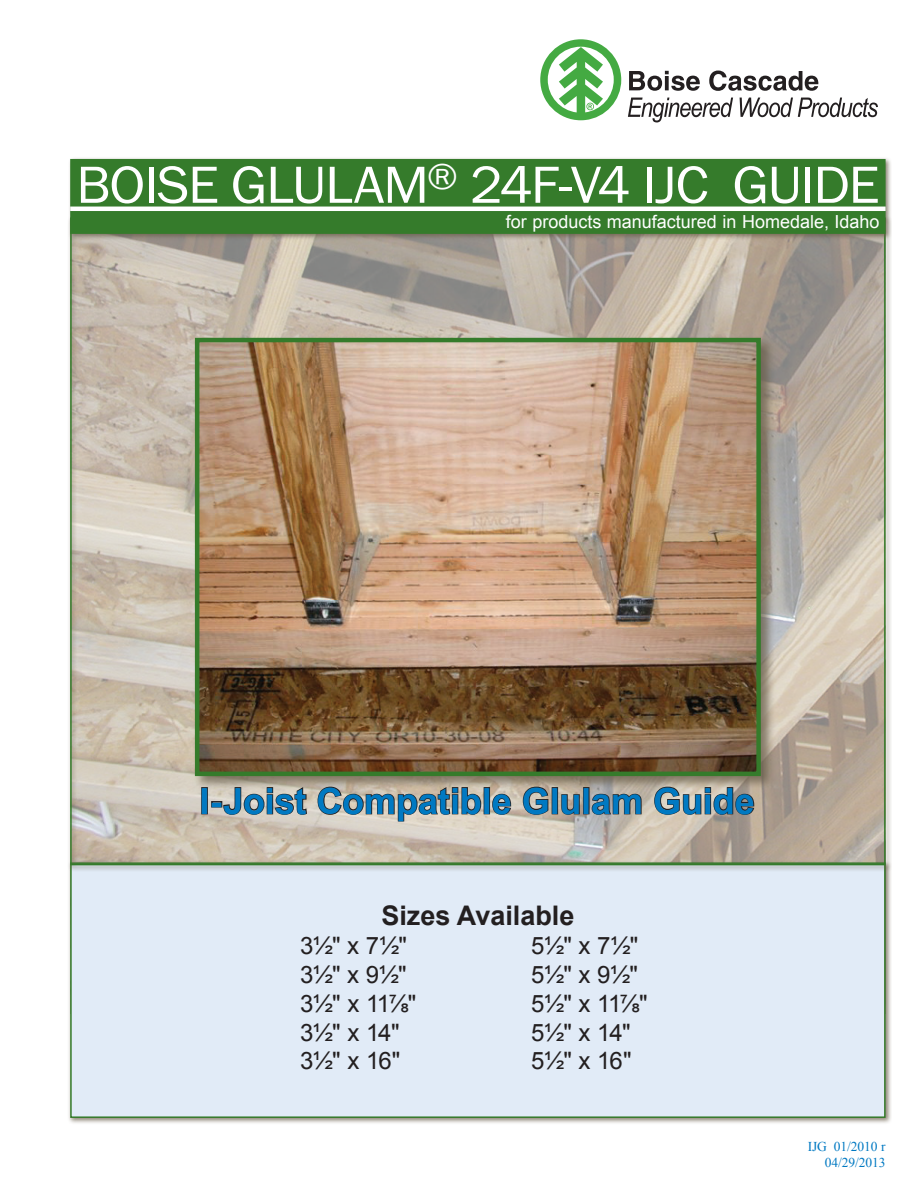
<style>
.page{position:relative;width:918px;height:1188px;background:#fff}
.page>*{position:absolute;margin:0;border:0;box-sizing:border-box;transform-origin:0 0}
.t1{font:54px "Franklin Gothic";letter-spacing:-.025em;color:#fff;scale:1.05 1}
.t2{font:700 36px "Arial";letter-spacing:-.005em;color:#0079c2}
.t3{font:700 27px "Arial";color:#231f20}
.t4{font:24px "Arial";letter-spacing:-.02em;color:#231f20}
.t5{font:18px "Arial";color:#fff}
.t6{font:13.5px/16.2px "Times New Roman";letter-spacing:-.005em;color:#0079c2;text-align:right}
</style>
<div class="page">
<div style="left:68px;top:860px;width:824px;height:264px;background:#685d49;opacity:.75"></div>
<div style="left:71px;top:863px;width:814px;height:254px;background:#e1ebf7"></div>
<div style="left:68px;top:215px;width:824px;height:657px;background:#685d49;opacity:.75"></div>
<div style="left:193px;top:336px;width:582px;height:455px;background:#685d49;opacity:.75"></div>
<img style="left:200px;top:343px;width:556px;height:428px">
<div style="left:195px;top:338px;width:566px;height:438px;border:4px solid #357b2b"></div>
<div style="left:201px;top:787px;width:7px;height:27px;border:2px solid #231f20"></div>
<div style="left:211px;top:801px;width:11px;height:7px;border:2px solid #231f20"></div>
<svg style="left:223px;top:786px;width:85px;height:30px;background:#a8a299"></svg>
<svg style="left:317px;top:786px;width:165px;height:36px;background:#ada498"></svg>
<div style="left:484px;top:787px;width:6px;height:27px;border:2px solid #231f20"></div>
<svg style="left:491px;top:793px;width:21px;height:23px"></svg>
<svg style="left:522px;top:786px;width:27px;height:30px"></svg>
<div style="left:552px;top:787px;width:6px;height:27px;border:2px solid #231f20"></div>
<svg style="left:561px;top:793px;width:20px;height:23px"></svg>
<div style="left:583px;top:787px;width:7px;height:27px;border:2px solid #231f20"></div>
<svg style="left:591px;top:793px;width:51px;height:23px"></svg>
<svg style="left:653px;top:786px;width:102px;height:30px;background:#9c9389"></svg>
<div style="left:68px;top:156px;width:824px;height:85px;background:#685d49;opacity:.75"></div>
<div style="left:70px;top:159px;width:816px;height:75px;background:#357b2b"></div>
<hr style="left:70px;top:207px;width:816px;height:4px;background:#fff">
<svg style="left:629px;top:71px;width:71px;height:20px"></svg>
<svg style="left:709px;top:71px;width:109px;height:20px"></svg>
<svg style="left:628px;top:98px;width:105px;height:24px"></svg>
<svg style="left:740px;top:98px;width:138px;height:19px"></svg>
<svg style="left:540px;top:39px;width:81px;height:81px"></svg>
<p class="t1" style="left:76px;top:151px;width:767px">BOISE GLULAM<sup>®</sup> 24F-V4 IJC GUIDE</p>
<p class="t5" style="left:506px;top:210px;width:375px">for products manufactured in Homedale, Idaho</p>
<p class="t2" style="left:199px;top:777px;width:557px">I-Joist Compatible Glulam Guide</p>
<p class="t3" style="left:381px;top:897px;width:195px">Sizes Available</p>
<p class="t4" style="left:300px;top:930px;width:108px">3½" x 7½"</p>
<p class="t4" style="left:300px;top:959px;width:108px">3½" x 9½"</p>
<p class="t4" style="left:300px;top:988px;width:118px">3½" x 11⅞"</p>
<p class="t4" style="left:300px;top:1016px;width:101px">3½" x 14"</p>
<p class="t4" style="left:300px;top:1045px;width:102px">3½" x 16"</p>
<p class="t4" style="left:531px;top:930px;width:108px">5½" x 7½"</p>
<p class="t4" style="left:531px;top:959px;width:108px">5½" x 9½"</p>
<p class="t4" style="left:531px;top:988px;width:118px">5½" x 11⅞"</p>
<p class="t4" style="left:531px;top:1016px;width:101px">5½" x 14"</p>
<p class="t4" style="left:531px;top:1045px;width:102px">5½" x 16"</p>
<p class="t6" style="left:808px;top:1138px;width:79px">IJG 01/2010 r<br>04/29/2013</p>
</div>
